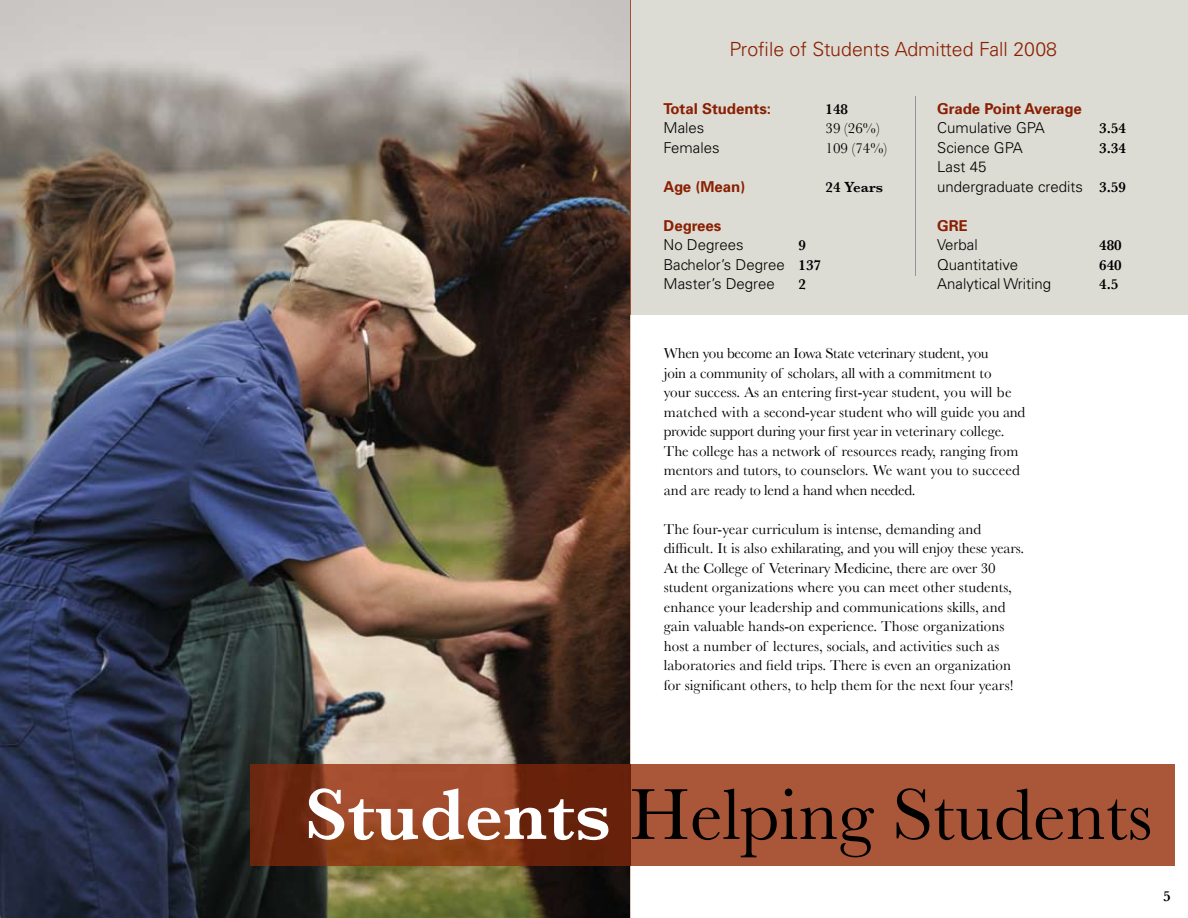
<style>
.page{position:relative;width:1188px;height:918px;background:#fff}
.page>*{position:absolute;margin:0;border:0;box-sizing:border-box;transform-origin:0 0}
.t1{font:75px "Baskerville";color:#000}
.t2{font:300 19.5px "Univers";color:#8a2003}
.t3{font:15px/19.5px "Baskerville";color:#000}
.t4{font:300 15px/19.5px "Univers";color:#000}
.t5{font:700 15px "Univers";color:#8a2003}
.t6{font:600 15px "Baskerville";color:#000}
.s1{font-family:"Baskerville";font-weight:600}
.s2{font-weight:600;color:#fff}
</style>
<div class="page">
<div style="left:613px;top:0;width:575px;height:315px;background:#dddcd4"></div>
<hr style="left:630px;top:315px;width:1px;height:449px;background:#aa5739">
<hr style="left:630px;top:866px;width:1px;height:52px;background:#aa5739">
<hr style="left:630px;top:0;width:1px;height:315px;background:#a15233">
<img style="left:0;top:0;width:630px;height:918px">
<div style="left:630px;top:764px;width:544px;height:102px;background:#aa5739"></div>
<hr style="left:630px;top:764px;width:1px;height:102px;background:#933213">
<img style="left:250px;top:764px;width:380px;height:102px">
<hr style="left:915px;top:96px;width:1px;height:179px;background:#939598">
<h2 class="t2" style="left:729px;top:37px;width:329px">Profile of Students Admitted Fall 2008</h2>
<p class="t5" style="left:664px;top:99px;width:109px">Total Students:</p>
<p class="t6" style="left:826px;top:100px;width:24px">148</p>
<p class="t4" style="left:664px;top:118px;width:42px">Males</p>
<p class="t3" style="left:826px;top:118px;width:56px">39 (26%)</p>
<p class="t4" style="left:664px;top:137px;width:58px">Females</p>
<p class="t3" style="left:826px;top:138px;width:63px">109 (74%)</p>
<p class="t5" style="left:664px;top:177px;width:83px">Age (Mean)</p>
<p class="t6" style="left:826px;top:178px;width:59px">24 Years</p>
<p class="t5" style="left:664px;top:216px;width:59px">Degrees</p>
<p class="t4" style="left:664px;top:235px;width:82px">No Degrees</p>
<p class="t6" style="left:799px;top:236px;width:9px">9</p>
<p class="t4" style="left:664px;top:254px;width:159px">Bachelor’s Degree <span class="s1">137<br></span>Master’s Degree</p>
<p class="t6" style="left:799px;top:275px;width:9px">2</p>
<p class="t5" style="left:937px;top:99px;width:146px">Grade Point Average</p>
<p class="t4" style="left:937px;top:118px;width:109px">Cumulative GPA</p>
<p class="t6" style="left:1099px;top:119px;width:28px">3.54</p>
<p class="t4" style="left:937px;top:137px;width:87px">Science GPA</p>
<p class="t6" style="left:1099px;top:139px;width:28px">3.34</p>
<p class="t4" style="left:937px;top:157px;width:190px">Last 45<br>undergraduate credits <span class="s1">3.59</span></p>
<p class="t5" style="left:937px;top:216px;width:32px">GRE</p>
<p class="t4" style="left:937px;top:235px;width:42px">Verbal</p>
<p class="t6" style="left:1099px;top:236px;width:24px">480</p>
<p class="t4" style="left:937px;top:254px;width:82px">Quantitative</p>
<p class="t6" style="left:1099px;top:256px;width:24px">640</p>
<p class="t4" style="left:937px;top:274px;width:116px">Analytical Writing</p>
<p class="t6" style="left:1099px;top:275px;width:21px">4.5</p>
<p class="t3" style="left:664px;top:343px;width:363px">When you become an Iowa State veterinary student, you<br>join a community of scholars, all with a commitment to<br>your success. As an entering first-year student, you will be matched with a second-year student who will guide you and provide support during your first year in veterinary college.<br>The college has a network of resources ready, ranging from mentors and tutors, to counselors. We want you to succeed and are ready to lend a hand when needed.</p>
<p class="t3" style="left:664px;top:519px;width:362px">The four-year curriculum is intense, demanding and difficult. It is also exhilarating, and you will enjoy these years.<br>At the College of Veterinary Medicine, there are over 30 student organizations where you can meet other students, enhance your leadership and communications skills, and gain valuable hands-on experience. Those organizations host a number of lectures, socials, and activities such as laboratories and field trips. There is even an organization for significant others, to help them for the next four years!</p>
<h1 class="t1" style="left:305px;top:770px;width:849px"><span class="s2">Students</span> Helping Students</h1>
<p class="t6" style="left:1163px;top:887px;width:9px">5</p>
</div>
